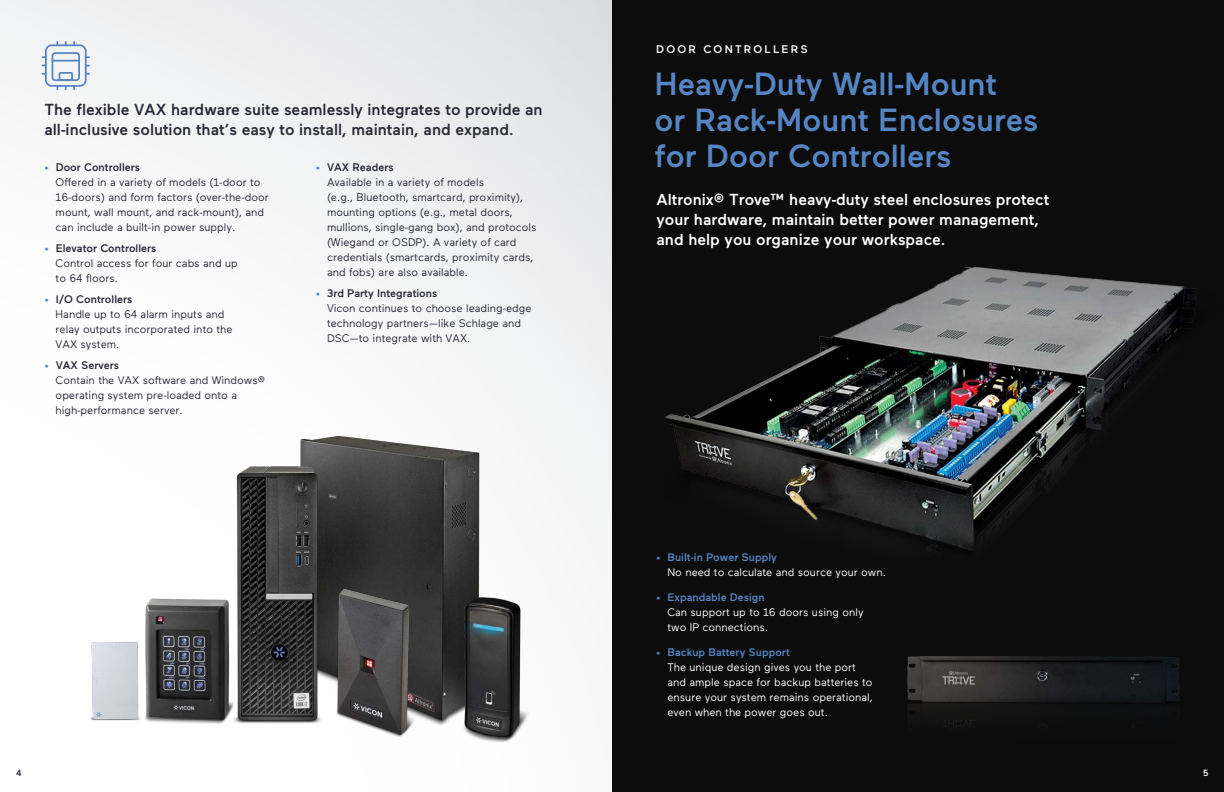
<style>
.page{position:relative;width:1224px;height:792px;background:#fff}
.page>*{position:absolute;margin:0;border:0;box-sizing:border-box;transform-origin:0 0}
.t1{font:500 32px/36px "Maax";color:#5585c4}
.t2{font:500 16px/20px "Maax";color:#fff}
.t3{font:500 16px/20px "Maax";color:#292837}
.t4{font:11px/15px "Maax";color:#292837}
.t5{font:11px/15px "Maax";color:#fff}
.t6{font:500 11px "Maax";color:#292837}
.t7{font:500 11px "Maax";color:#5585c4}
.t8{font:500 11px "Maax";letter-spacing:.2em;color:#fff}
.t9{font:500 9px "Maax";color:#292837}
.t10{font:500 9px "Maax";color:#fff}
.s1{font-weight:400;color:#5585c4}
.s2{font-weight:400}
</style>
<div class="page">
<img style="left:0;top:0;width:612px;height:545px">
<div style="left:612px;top:0;width:612px;height:792px;background:#0c0c0c"></div>
<svg style="left:42px;top:42px;width:47px;height:47px"></svg>
<img style="left:274px;top:416px;width:243px;height:173px">
<img style="left:332px;top:589px;width:93px;height:148px">
<img style="left:90px;top:642px;width:40px;height:79px">
<img style="left:425px;top:581px;width:104px;height:162px">
<img style="left:130px;top:598px;width:95px;height:126px">
<img style="left:225px;top:462px;width:107px;height:262px">
<img style="left:603px;top:103px;width:593px;height:554px">
<img style="left:907px;top:657px;width:273px;height:71px">
<p class="t3" style="left:44px;top:98px;width:500px">The flexible VAX hardware suite seamlessly integrates to provide an all-inclusive solution that’s easy to install, maintain, and expand.</p>
<p class="t6" style="left:316px;top:160px;width:79px"><span class="s1">•</span> VAX Readers</p>
<p class="t4" style="left:327px;top:174px;width:159px">Available in a variety of models</p>
<p class="t4" style="left:327px;top:189px;width:198px">(e.g., Bluetooth, smartcard, proximity),</p>
<p class="t4" style="left:327px;top:204px;width:187px">mounting options (e.g., metal doors,</p>
<p class="t4" style="left:327px;top:219px;width:211px">mullions, single-gang box), and protocols</p>
<p class="t4" style="left:327px;top:234px;width:191px">(Wiegand or OSDP). A variety of card</p>
<p class="t4" style="left:327px;top:249px;width:208px">credentials (smartcards, proximity cards,</p>
<p class="t4" style="left:327px;top:264px;width:143px">and fobs) are also available.</p>
<p class="t6" style="left:316px;top:286px;width:123px"><span class="s1">•</span> 3rd Party Integrations</p>
<p class="t4" style="left:327px;top:300px;width:206px">Vicon continues to choose leading-edge</p>
<p class="t4" style="left:327px;top:315px;width:196px">technology partners—like Schlage and</p>
<p class="t4" style="left:327px;top:330px;width:145px">DSC—to integrate with VAX.</p>
<p class="t6" style="left:44px;top:160px;width:97px"><span class="s1">•</span> Door Controllers</p>
<p class="t4" style="left:56px;top:174px;width:215px">Offered in a variety of models (1-door to<br>16-doors) and form factors (over-the-door mount, wall mount, and rack-mount), and</p>
<p class="t4" style="left:56px;top:219px;width:181px">can include a built-in power supply.</p>
<p class="t6" style="left:44px;top:241px;width:113px"><span class="s1">•</span> Elevator Controllers</p>
<p class="t4" style="left:56px;top:255px;width:184px">Control access for four cabs and up</p>
<p class="t4" style="left:56px;top:270px;width:64px">to 64 floors.</p>
<p class="t6" style="left:44px;top:292px;width:89px"><span class="s1">•</span> I/O Controllers</p>
<p class="t4" style="left:56px;top:306px;width:170px">Handle up to 64 alarm inputs and</p>
<p class="t4" style="left:56px;top:321px;width:178px">relay outputs incorporated into the</p>
<p class="t4" style="left:56px;top:336px;width:65px">VAX system.</p>
<p class="t6" style="left:44px;top:358px;width:76px"><span class="s1">•</span> VAX Servers</p>
<p class="t4" style="left:56px;top:372px;width:211px">Contain the VAX software and Windows®</p>
<p class="t4" style="left:56px;top:387px;width:183px">operating system pre-loaded onto a</p>
<p class="t4" style="left:56px;top:402px;width:129px">high-performance server.</p>
<p class="t8" style="left:656px;top:42px;width:153px">DOOR CONTROLLERS</p>
<p class="t1" style="left:654px;top:64px;width:385px">Heavy-Duty Wall-Mount<br>or Rack-Mount Enclosures</p>
<p class="t1" style="left:654px;top:136px;width:298px">for Door Controllers</p>
<p class="t2" style="left:656px;top:189px;width:394px">Altronix® Trove™ heavy-duty steel enclosures protect your hardware, maintain better power management, and help you organize your workspace.</p>
<p class="t7" style="left:656px;top:550px;width:122px"><span class="s2">•</span> Built-in Power Supply</p>
<p class="t5" style="left:667px;top:564px;width:220px">No need to calculate and source your own.</p>
<p class="t7" style="left:656px;top:590px;width:110px"><span class="s2">•</span> Expandable Design</p>
<p class="t5" style="left:667px;top:604px;width:198px">Can support up to 16 doors using only two IP connections.</p>
<p class="t7" style="left:656px;top:645px;width:135px"><span class="s2">•</span> Backup Battery Support</p>
<p class="t5" style="left:667px;top:659px;width:207px">The unique design gives you the port and ample space for backup batteries to ensure your system remains operational, even when the power goes out.</p>
<p class="t9" style="left:16px;top:767px;width:7px">4</p>
<p class="t10" style="left:1203px;top:767px;width:7px">5</p>
</div>
